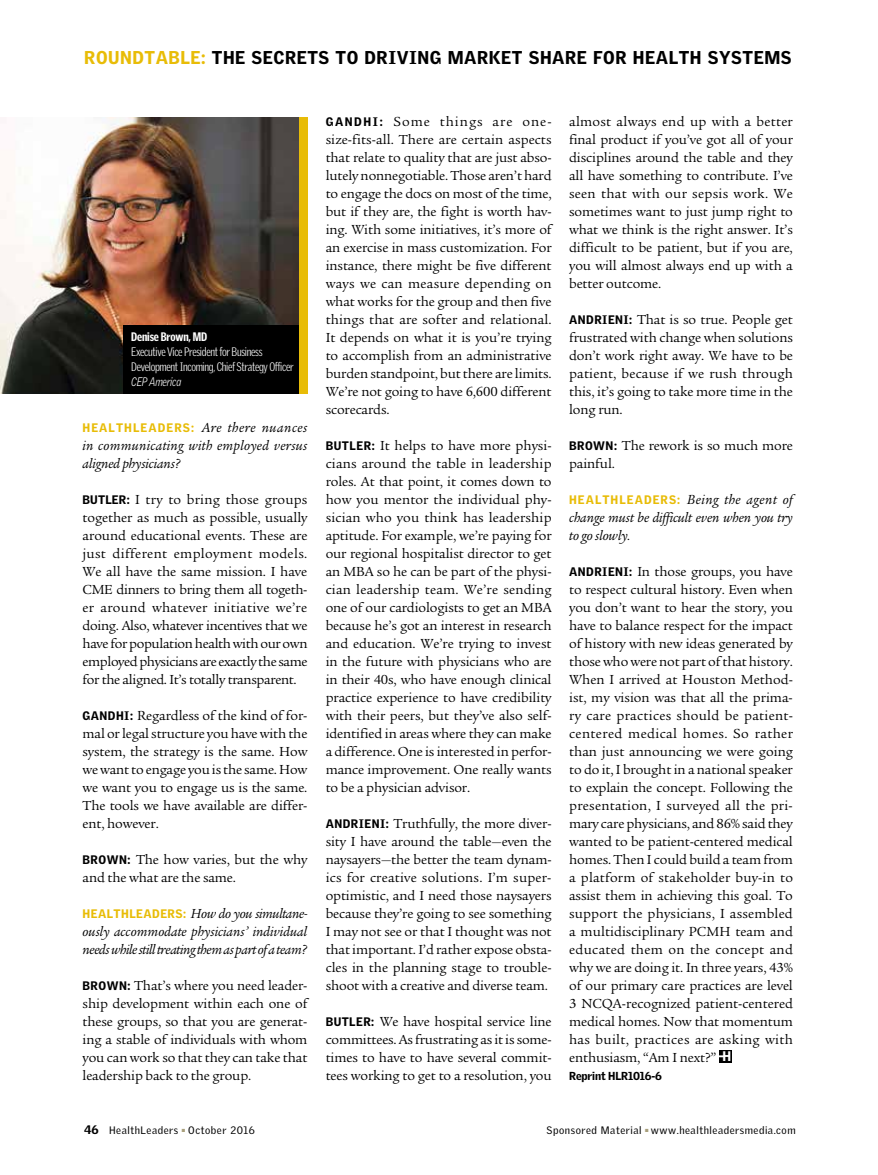
<style>
.page{position:relative;width:878px;height:1175px;background:#fff}
.page>*{position:absolute;margin:0;border:0;box-sizing:border-box;transform-origin:0 0}
.t1{font:900 18px "Griffith Gothic";letter-spacing:.03em;color:#000}
.t2{font:14.25px/18px "Legacy Serif Std";letter-spacing:-.01em;color:#000;text-align:justify}
.t3{font:italic 14.25px/18px "Legacy Serif Std";letter-spacing:-.01em;color:#000;text-align:justify}
.t4{font:300 12px/15px "Griffith Gothic Cond";letter-spacing:-.03em;color:#fff}
.t5{font:900 12px "Griffith Gothic Cond";letter-spacing:-.015em;color:#fff}
.t6{font:italic 300 12px "Griffith Gothic";letter-spacing:-.015em;color:#fff;scale:.8 1}
.t7{font:900 11.25px "Griffith Gothic";letter-spacing:-.01em;color:#000}
.t8{font:10.5px "Griffith Gothic";letter-spacing:.05em;color:#000}
.s1{color:#e8bc07}
.s2{font-family:"Griffith Gothic";font-weight:900;font-style:normal;font-size:12px;color:#e8bc07}
.s3{font-family:"Griffith Gothic";font-weight:900;font-size:12px}
.s4{font-family:"Griffith Gothic";font-weight:900;font-size:13.5px;color:#fff}
.s5{font-weight:900;font-size:12px}
</style>
<div class="page">
<svg style="left:719px;top:1050px;width:12px;height:12px"></svg>
<img style="left:0;top:117px;width:308px;height:276px">
<div style="left:124px;top:325px;width:175px;height:68px;background:#000"></div>
<div style="left:299px;top:117px;width:8px;height:276px;background:#e8bc07"></div>
<p class="t1" style="left:84px;top:47px;width:708px"><span class="s1">ROUNDTABLE:</span> THE SECRETS TO DRIVING MARKET SHARE FOR HEALTH SYSTEMS</p>
<p class="t5" style="left:131px;top:330px;width:77px">Denise Brown, MD</p>
<p class="t4" style="left:131px;top:345px;width:164px">Executive Vice President for Business<br>Development Incoming, Chief Strategy Officer</p>
<p class="t6" style="left:131px;top:375px;width:64px">CEP America</p>
<p class="t3" style="left:82px;top:419px;width:226px"><span class="s2">HEALTHLEADERS:</span> Are there nuances in communicating with employed versus aligned physicians?</p>
<p class="t2" style="left:82px;top:491px;width:226px"><span class="s3">BUTLER:</span> I try to bring those groups together as much as possible, usually around educational events. These are just different employment models.<br>We all have the same mission. I have CME dinners to bring them all togeth&shy;er around whatever initiative we’re doing. Also, whatever incentives that we have for population health with our own employed physicians are exactly the same for the aligned. It’s totally transparent.</p>
<p class="t2" style="left:82px;top:707px;width:226px"><span class="s3">GANDHI:</span> Regardless of the kind of for&shy;mal or legal structure you have with the system, the strategy is the same. How we want to engage you is the same. How we want you to engage us is the same.<br>The tools we have available are differ&shy;ent, however.</p>
<p class="t2" style="left:82px;top:851px;width:226px"><span class="s3">BROWN:</span> The how varies, but the why and the what are the same.</p>
<p class="t3" style="left:82px;top:905px;width:226px"><span class="s2">HEALTHLEADERS:</span> How do you simultane&shy;ously accommodate physicians’ individual needs while still treating them as part of a team?</p>
<p class="t2" style="left:82px;top:977px;width:226px"><span class="s3">BROWN:</span> That’s where you need leader&shy;ship development within each one of these groups, so that you are generat&shy;ing a stable of individuals with whom you can work so that they can take that leadership back to the group.</p>
<p class="t2" style="left:326px;top:113px;width:227px"><span class="s3">GANDHI:</span> Some things are one&shy;size-fits-all. There are certain aspects that relate to quality that are just abso&shy;lutely nonnegotiable. Those aren’t hard to engage the docs on most of the time, but if they are, the fight is worth hav&shy;ing. With some initiatives, it’s more of an exercise in mass customization. For instance, there might be five different ways we can measure depending on what works for the group and then five things that are softer and relational.<br>It depends on what it is you’re trying to accomplish from an administrative burden standpoint, but there are limits.<br>We’re not going to have 6,600 different scorecards.</p>
<p class="t2" style="left:326px;top:437px;width:227px"><span class="s3">BUTLER:</span> It helps to have more physi&shy;cians around the table in leadership roles. At that point, it comes down to how you mentor the individual phy&shy;sician who you think has leadership aptitude. For example, we’re paying for our regional hospitalist director to get an MBA so he can be part of the physi&shy;cian leadership team. We’re sending one of our cardiologists to get an MBA because he’s got an interest in research and education. We’re trying to invest in the future with physicians who are in their 40s, who have enough clinical practice experience to have credibility with their peers, but they’ve also self&shy;identified in areas where they can make a difference. One is interested in perfor&shy;mance improvement. One really wants to be a physician advisor.</p>
<p class="t2" style="left:325px;top:815px;width:227px"><span class="s3">ANDRIENI:</span> Truthfully, the more diver&shy;sity I have around the table—even the naysayers—the better the team dynam&shy;ics for creative solutions. I’m super&shy;optimistic, and I need those naysayers because they’re going to see something I may not see or that I thought was not that important. I’d rather expose obsta&shy;cles in the planning stage to trouble&shy;shoot with a creative and diverse team.</p>
<p class="t2" style="left:326px;top:1013px;width:227px"><span class="s3">BUTLER:</span> We have hospital service line committees. As frustrating as it is some&shy;times to have to have several commit&shy;tees working to get to a resolution, you</p>
<p class="t2" style="left:569px;top:113px;width:225px">almost always end up with a better final product if you’ve got all of your disciplines around the table and they all have something to contribute. I’ve seen that with our sepsis work. We sometimes want to just jump right to what we think is the right answer. It’s difficult to be patient, but if you are, you will almost always end up with a better outcome.</p>
<p class="t2" style="left:569px;top:311px;width:225px"><span class="s3">ANDRIENI:</span> That is so true. People get frustrated with change when solutions don’t work right away. We have to be patient, because if we rush through this, it’s going to take more time in the long run.</p>
<p class="t2" style="left:569px;top:437px;width:225px"><span class="s3">BROWN:</span> The rework is so much more painful.</p>
<p class="t3" style="left:569px;top:491px;width:225px"><span class="s2">HEALTHLEADERS:</span> Being the agent of change must be difficult even when you try to go slowly.</p>
<p class="t2" style="left:569px;top:563px;width:225px"><span class="s3">ANDRIENI:</span> In those groups, you have to respect cultural history. Even when you don’t want to hear the story, you have to balance respect for the impact of history with new ideas generated by those who were not part of that history.<br>When I arrived at Houston Method&shy;ist, my vision was that all the prima&shy;ry care practices should be patient&shy;centered medical homes. So rather than just announcing we were going to do it, I brought in a national speaker to explain the concept. Following the presentation, I surveyed all the pri&shy;mary care physicians, and 86% said they wanted to be patient-centered medical homes. Then I could build a team from a platform of stakeholder buy-in to assist them in achieving this goal. To support the physicians, I assembled a multidisciplinary PCMH team and educated them on the concept and why we are doing it. In three years, 43% of our primary care practices are level 3 NCQA-recognized patient-centered medical homes. Now that momentum has built, practices are asking with enthusiasm, “Am I next?” <span class="s4">H</span></p>
<p class="t7" style="left:569px;top:1069px;width:94px">Reprint HLR1016-6</p>
<p class="t8" style="left:84px;top:1124px;width:172px"><span class="s5">46</span> HealthLeaders <sup>■</sup> October 2016</p>
<p class="t8" style="left:546px;top:1124px;width:250px">Sponsored Material <sup>■</sup> www.healthleadersmedia.com</p>
</div>
